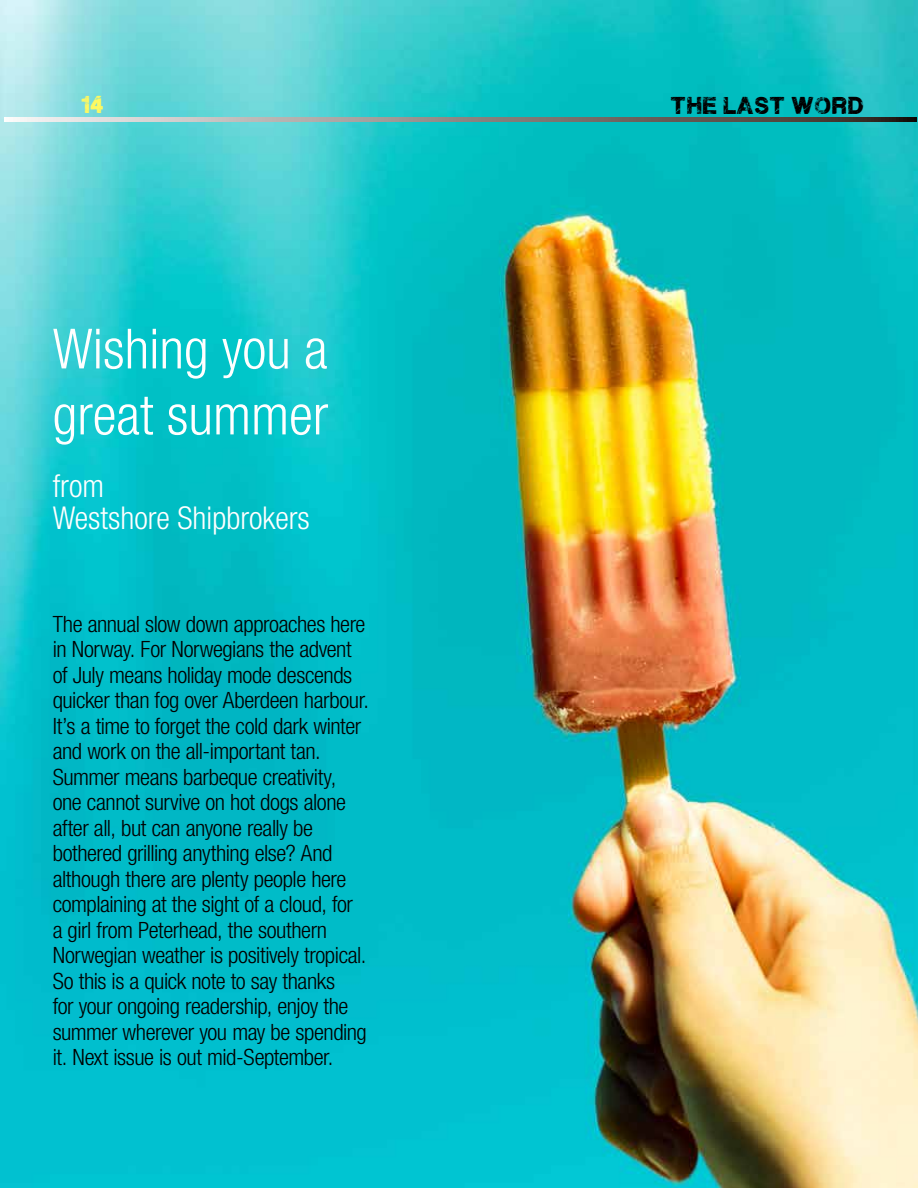
<style>
.page{position:relative;width:918px;height:1188px;background:#fff}
.page>*{position:absolute;margin:0;border:0;box-sizing:border-box;transform-origin:0 0}
.t1{font:300 condensed 55.5px/66px "Helvetica Neue LT Std";color:#fff}
.t2{font:300 condensed 31.5px/31.5px "Helvetica Neue LT Std";color:#fff}
.t3{font:300 condensed 22.5px/25.5px "Helvetica Neue LT Std";letter-spacing:-.02em;color:#000}
.t4{font:19.5px "Plane Crash";color:#000}
.t5{font:19.5px "Plane Crash";color:#fef961}
</style>
<div class="page">
<img style="left:0;top:0;width:918px;height:1188px">
<svg style="left:4px;top:117px;width:913px;height:4px;background:#908a86"></svg>
<p class="t5" style="left:81px;top:96px;width:25px">14</p>
<p class="t4" style="left:670px;top:97px;width:195px">THE LAST WORD</p>
<h1 class="t1" style="left:53px;top:315px;width:277px">Wishing you a great summer</h1>
<h2 class="t2" style="left:53px;top:470px;width:259px">from<br>Westshore Shipbrokers</h2>
<p class="t3" style="left:53px;top:611px;width:318px">The annual slow down approaches here in Norway. For Norwegians the advent of July means holiday mode descends quicker than fog over Aberdeen harbour.<br>It’s a time to forget the cold dark winter and work on the all-important tan.<br>Summer means barbeque creativity, one cannot survive on hot dogs alone after all, but can anyone really be bothered grilling anything else? And although there are plenty people here complaining at the sight of a cloud, for<br>a girl from Peterhead, the southern Norwegian weather is positively tropical.<br>So this is a quick note to say thanks<br>for your ongoing readership, enjoy the summer wherever you may be spending it. Next issue is out mid-September.</p>
</div>
